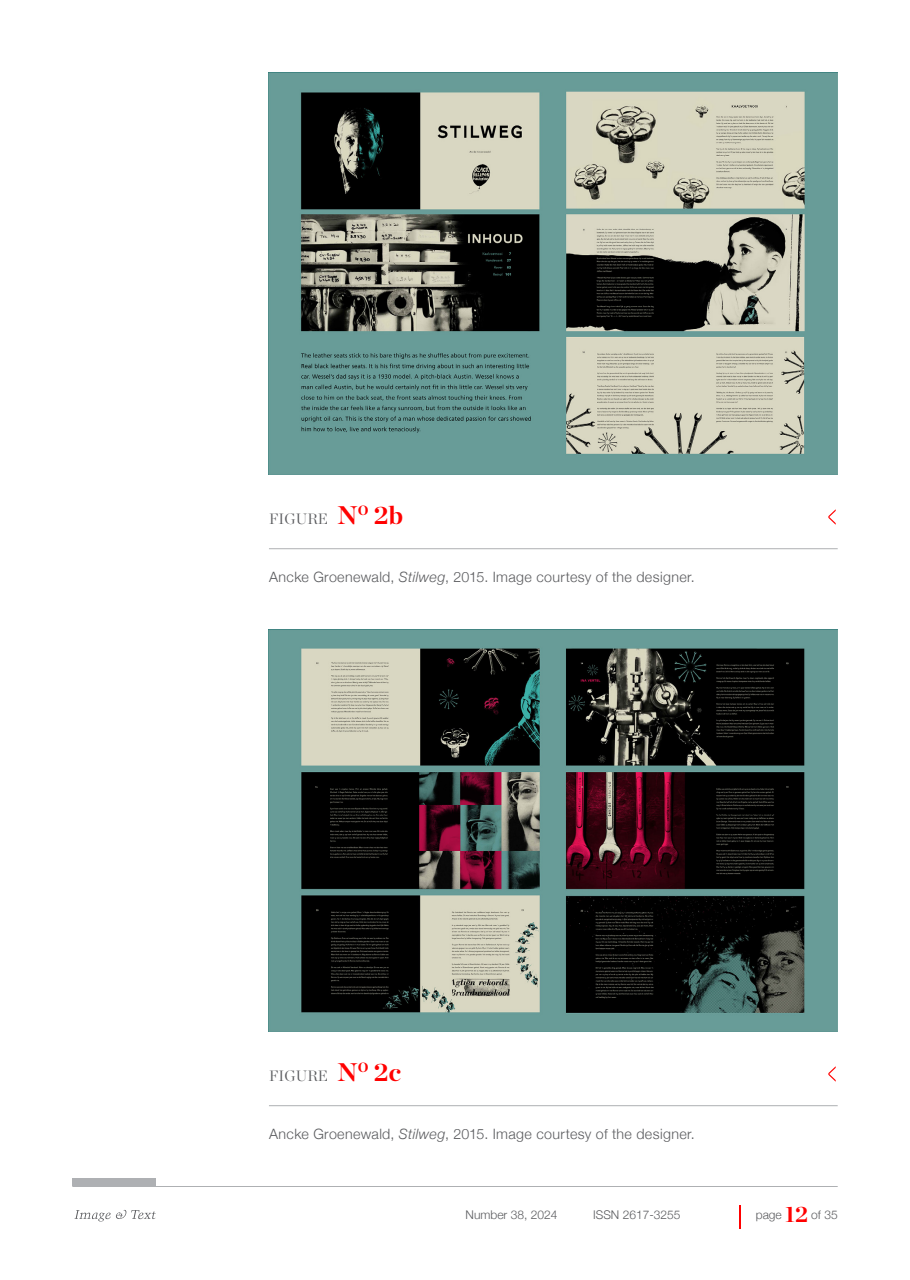
<style>
.page{position:relative;width:910px;height:1280px;background:#fff}
.page>*{position:absolute;margin:0;border:0;box-sizing:border-box;transform-origin:0 0}
.Figure_caption_header{font:300 15px "Chronicle Display";letter-spacing:.01em;color:#5a5b5e}
.FIGURE_CAPTION_NEW{font:300 14.25px "Helvetica Neue";letter-spacing:.025em;color:#5a5b5e}
.t1{font:300 12px "Helvetica Neue";color:#5a5b5e}
.s1{font-weight:700;font-size:25.5px;color:#f00}
.s2{font-style:italic}
.s3{font-family:"Chronicle Display";font-weight:700;font-size:22.5px;color:#f00}
</style>
<div class="page">
<svg style="left:740px;top:1205px;width:1px;height:24px"></svg>
<hr style="left:72px;top:1186px;width:766px;height:1px;background:#aeb0b3">
<svg style="left:74px;top:1210px;width:82px;height:11px"></svg>
<div style="left:72px;top:1179px;width:84px;height:7px;background:#aeb0b3"></div>
<img style="left:269px;top:72px;width:569px;height:403px">
<img style="left:269px;top:629px;width:569px;height:403px">
<hr style="left:269px;top:548px;width:569px;height:1px;background:#aeb0b3">
<svg style="left:828px;top:509px;width:8px;height:16px"></svg>
<hr style="left:269px;top:1105px;width:569px;height:1px;background:#aeb0b3">
<svg style="left:828px;top:1066px;width:8px;height:16px"></svg>
<p class="Figure_caption_header" style="left:269px;top:507px;width:135px">FIGURE <span class="s1">N</span><sup>o</sup> <span class="s1">2b</span></p>
<p class="FIGURE_CAPTION_NEW" style="left:269px;top:566px;width:427px">Ancke Groenewald, <span class="s2">Stilweg</span>, 2015. Image courtesy of the designer.</p>
<p class="Figure_caption_header" style="left:269px;top:1064px;width:133px">FIGURE <span class="s1">N</span><sup>o</sup> <span class="s1">2c</span></p>
<p class="FIGURE_CAPTION_NEW" style="left:269px;top:1122px;width:427px">Ancke Groenewald, <span class="s2">Stilweg</span>, 2015. Image courtesy of the designer.</p>
<p class="t1" style="left:466px;top:1205px;width:93px">Number 38, 2024</p>
<p class="t1" style="left:593px;top:1205px;width:89px">ISSN 2617-3255</p>
<p class="t1" style="left:756px;top:1205px;width:83px">page <span class="s3">12</span> of 35</p>
</div>
